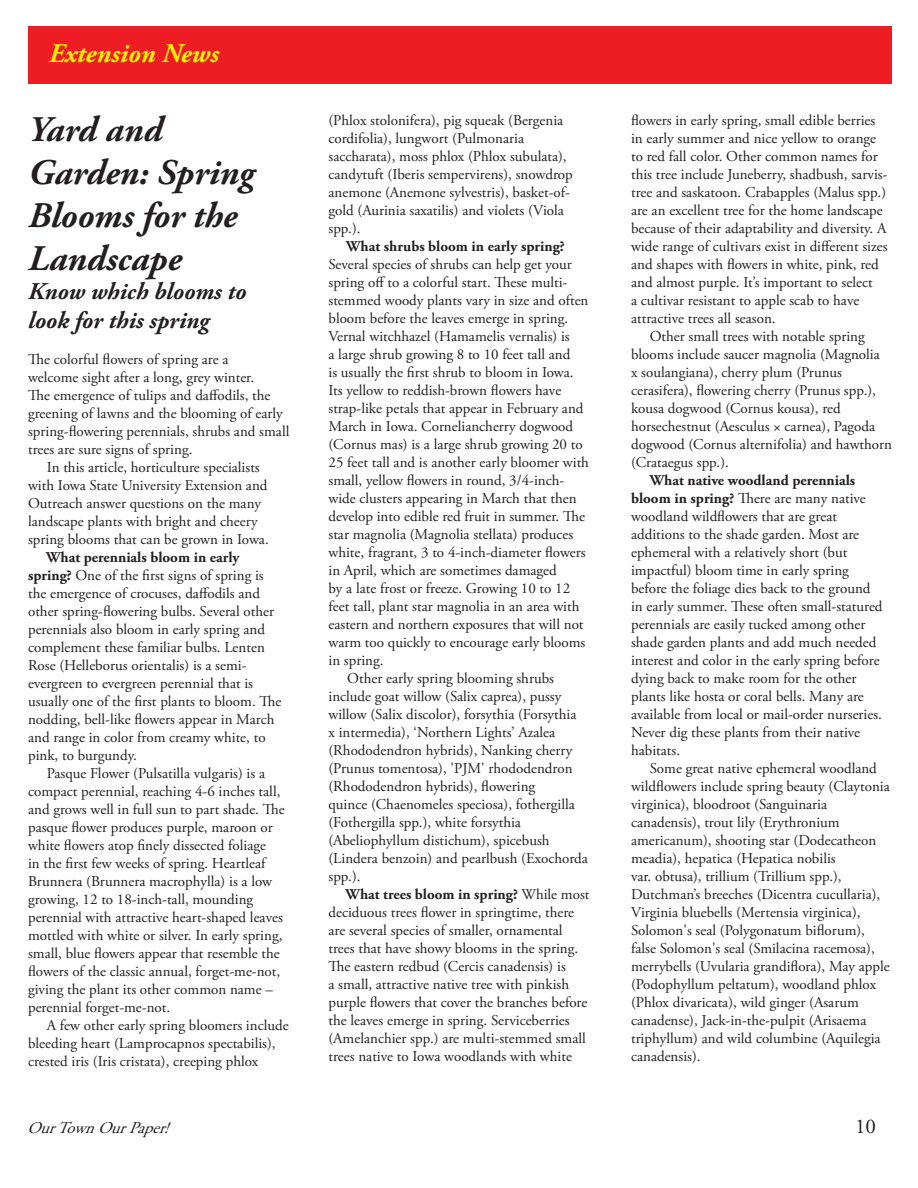
<style>
.page{position:relative;width:918px;height:1188px;background:#fff}
.page>*{position:absolute;margin:0;border:0;box-sizing:border-box;transform-origin:0 0}
.Heading_1{font:italic 700 36px/43.2px "Adobe Garamond Pro";color:#231f20}
.t1{font:italic 700 27px "Adobe Garamond Pro";color:#fff101}
.Heading_1-2{font:italic 700 24px/28.8px "Adobe Garamond Pro";color:#231f20}
.t2{font:21px "Adobe Garamond Pro";color:#231f20}
.t3{font:italic 16.5px "Adobe Garamond Pro";color:#231f20}
.Heading_1-3{font:15px/18px "Adobe Garamond Pro";color:#231f20}
.s1{font-weight:700}
</style>
<div class="page">
<div style="left:28px;top:26px;width:864px;height:58px;background:#ee1d23"></div>
<p class="t1" style="left:49px;top:38px;width:172px">Extension News</p>
<p class="Heading_1" style="left:28px;top:108px;width:227px">Yard and<br>Garden: Spring<br>Blooms for the<br>Landscape</p>
<p class="Heading_1-2" style="left:28px;top:277px;width:220px">Know which blooms to look for this spring</p>
<p class="Heading_1-3" style="left:28px;top:351px;width:263px">The colorful flowers of spring are a<br>welcome sight after a long, grey winter.<br>The emergence of tulips and daffodils, the greening of lawns and the blooming of early spring-flowering perennials, shrubs and small trees are sure signs of spring.</p>
<p class="Heading_1-3" style="left:28px;top:459px;width:242px;text-indent:19px">In this article, horticulture specialists with Iowa State University Extension and Outreach answer questions on the many landscape plants with bright and cheery spring blooms that can be grown in Iowa.</p>
<p class="Heading_1-3" style="left:28px;top:549px;width:255px;text-indent:18px"><span class="s1">What perennials bloom in early spring?</span> One of the first signs of spring is the emergence of crocuses, daffodils and other spring-flowering bulbs. Several other perennials also bloom in early spring and complement these familiar bulbs. Lenten Rose (Helleborus orientalis) is a semi&shy;evergreen to evergreen perennial that is usually one of the first plants to bloom. The nodding, bell-like flowers appear in March and range in color from creamy white, to pink, to burgundy.</p>
<p class="Heading_1-3" style="left:28px;top:765px;width:258px;text-indent:19px">Pasque Flower (Pulsatilla vulgaris) is a compact perennial, reaching 4-6 inches tall, and grows well in full sun to part shade. The pasque flower produces purple, maroon or white flowers atop finely dissected foliage<br>in the first few weeks of spring. Heartleaf Brunnera (Brunnera macrophylla) is a low growing, 12 to 18-inch-tall, mounding perennial with attractive heart-shaped leaves mottled with white or silver. In early spring, small, blue flowers appear that resemble the flowers of the classic annual, forget-me-not, giving the plant its other common name – perennial forget-me-not.</p>
<p class="Heading_1-3" style="left:28px;top:1017px;width:262px;text-indent:19px">A few other early spring bloomers include bleeding heart (Lamprocapnos spectabilis), crested iris (Iris cristata), creeping phlox</p>
<p class="Heading_1-3" style="left:328px;top:112px;width:246px">(Phlox stolonifera), pig squeak (Bergenia cordifolia), lungwort (Pulmonaria saccharata), moss phlox (Phlox subulata), candytuft (Iberis sempervirens), snowdrop anemone (Anemone sylvestris), basket-of&shy;gold (Aurinia saxatilis) and violets (Viola spp.).</p>
<p class="Heading_1-3" style="left:328px;top:238px;width:262px;text-indent:18px"><span class="s1">What shrubs bloom in early spring?<br></span>Several species of shrubs can help get your spring off to a colorful start. These multi&shy;stemmed woody plants vary in size and often bloom before the leaves emerge in spring.<br>Vernal witchhazel (Hamamelis vernalis) is<br>a large shrub growing 8 to 10 feet tall and<br>is usually the first shrub to bloom in Iowa.<br>Its yellow to reddish-brown flowers have strap-like petals that appear in February and March in Iowa. Corneliancherry dogwood (Cornus mas) is a large shrub growing 20 to 25 feet tall and is another early bloomer with small, yellow flowers in round, 3/4-inch&shy;wide clusters appearing in March that then develop into edible red fruit in summer. The star magnolia (Magnolia stellata) produces white, fragrant, 3 to 4-inch-diameter flowers in April, which are sometimes damaged<br>by a late frost or freeze. Growing 10 to 12 feet tall, plant star magnolia in an area with eastern and northern exposures that will not warm too quickly to encourage early blooms in spring.</p>
<p class="Heading_1-3" style="left:328px;top:670px;width:261px;text-indent:19px">Other early spring blooming shrubs include goat willow (Salix caprea), pussy willow (Salix discolor), forsythia (Forsythia<br>x intermedia), ‘Northern Lights’ Azalea (Rhododendron hybrids), Nanking cherry (Prunus tomentosa), 'PJM' rhododendron (Rhododendron hybrids), flowering<br>quince (Chaenomeles speciosa), fothergilla (Fothergilla spp.), white forsythia (Abeliophyllum distichum), spicebush (Lindera benzoin) and pearlbush (Exochorda spp.).</p>
<p class="Heading_1-3" style="left:328px;top:886px;width:262px;text-indent:17px"><span class="s1">What trees bloom in spring?</span> While most deciduous trees flower in springtime, there are several species of smaller, ornamental trees that have showy blooms in the spring.<br>The eastern redbud (Cercis canadensis) is<br>a small, attractive native tree with pinkish purple flowers that cover the branches before the leaves emerge in spring. Serviceberries (Amelanchier spp.) are multi-stemmed small trees native to Iowa woodlands with white</p>
<p class="Heading_1-3" style="left:631px;top:112px;width:258px">flowers in early spring, small edible berries in early summer and nice yellow to orange to red fall color. Other common names for this tree include Juneberry, shadbush, sarvis&shy;tree and saskatoon. Crabapples (Malus spp.) are an excellent tree for the home landscape because of their adaptability and diversity. A wide range of cultivars exist in different sizes and shapes with flowers in white, pink, red and almost purple. It’s important to select<br>a cultivar resistant to apple scab to have attractive trees all season.</p>
<p class="Heading_1-3" style="left:631px;top:328px;width:262px;text-indent:19px">Other small trees with notable spring blooms include saucer magnolia (Magnolia<br>x soulangiana), cherry plum (Prunus cerasifera), flowering cherry (Prunus spp.), kousa dogwood (Cornus kousa), red horsechestnut (Aesculus × carnea), Pagoda dogwood (Cornus alternifolia) and hawthorn (Crataegus spp.).</p>
<p class="Heading_1-3" style="left:631px;top:472px;width:253px;text-indent:19px"><span class="s1">What native woodland perennials bloom in spring?</span> There are many native woodland wildflowers that are great additions to the shade garden. Most are ephemeral with a relatively short (but impactful) bloom time in early spring before the foliage dies back to the ground in early summer. These often small-statured perennials are easily tucked among other shade garden plants and add much needed interest and color in the early spring before dying back to make room for the other plants like hosta or coral bells. Many are available from local or mail-order nurseries.<br>Never dig these plants from their native habitats.</p>
<p class="Heading_1-3" style="left:631px;top:760px;width:260px;text-indent:19px">Some great native ephemeral woodland wildflowers include spring beauty (Claytonia virginica), bloodroot (Sanguinaria canadensis), trout lily (Erythronium americanum), shooting star (Dodecatheon meadia), hepatica (Hepatica nobilis<br>var. obtusa), trillium (Trillium spp.), Dutchman’s breeches (Dicentra cucullaria), Virginia bluebells (Mertensia virginica), Solomon's seal (Polygonatum biflorum), false Solomon's seal (Smilacina racemosa), merrybells (Uvularia grandiflora), May apple (Podophyllum peltatum), woodland phlox (Phlox divaricata), wild ginger (Asarum canadense), Jack-in-the-pulpit (Arisaema triphyllum) and wild columbine (Aquilegia canadensis).</p>
<p class="t3" style="left:27px;top:1118px;width:151px">OurTownOurPaper!</p>
<h3 class="t2" style="left:855px;top:1114px;width:22px">10</h3>
</div>
